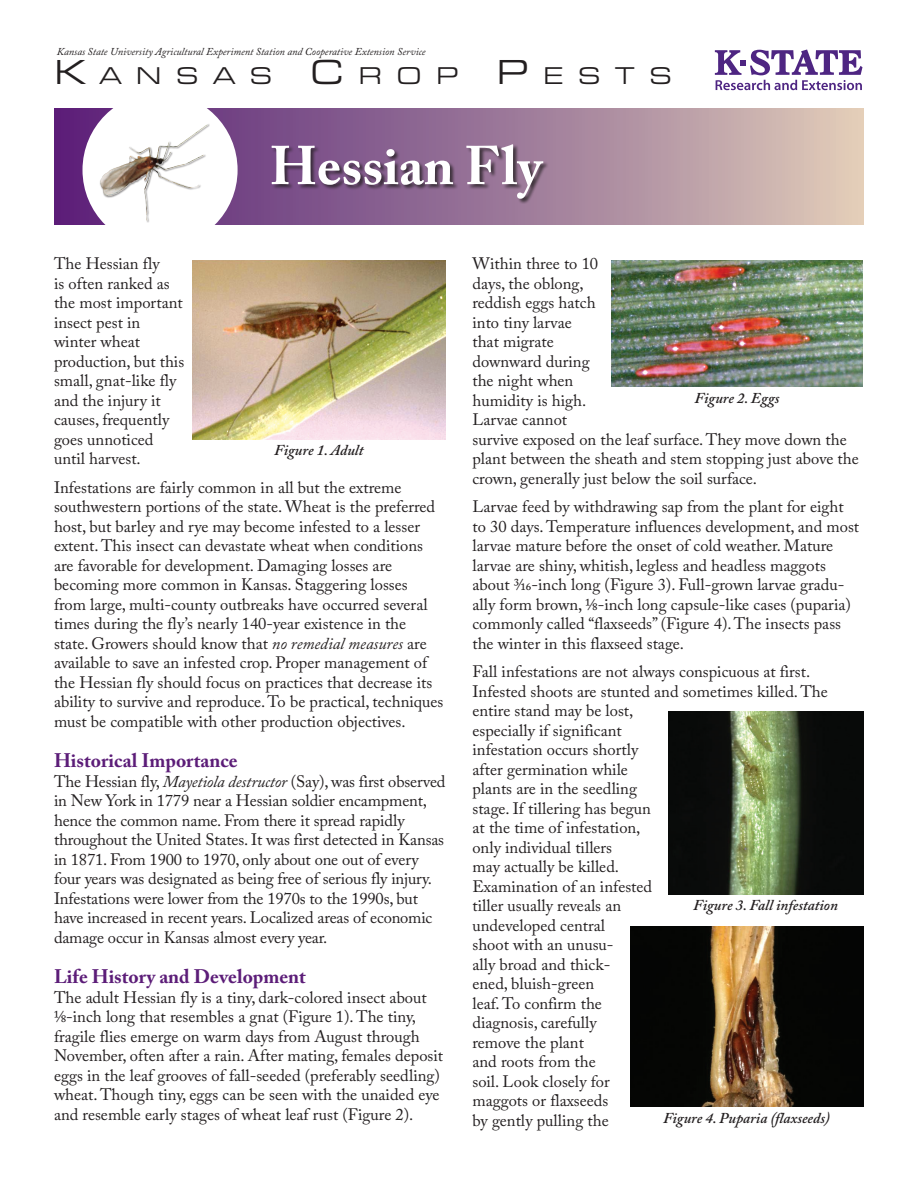
<style>
.page{position:relative;width:918px;height:1188px;background:#fff}
.page>*{position:absolute;margin:0;border:0;box-sizing:border-box;transform-origin:0 0}
.t1{font:700 54px "Adobe Caslon Pro";color:#fff}
.t2{font:25.2px "Eurostile Ext";letter-spacing:.57em;color:#231f20}
.Subheads{font:700 19.5px "Adobe Caslon Pro";color:#5c1d78}
.Body_Text{font:16.5px/19.5px "Adobe Caslon Pro";color:#231f20}
.t3{font:italic 600 15px "Adobe Caslon Pro";color:#231f20}
.Body_Text-2{font:italic 10.5px "Adobe Caslon Pro";color:#231f20}
.s1{font-size:36px}
.s2{font-style:italic}
</style>
<div class="page">
<svg style="left:54px;top:108px;width:810px;height:117px;background:#a6849d"></svg>
<div style="left:83px;top:92px;width:155px;height:156px;background:#fff;border-radius:50%"></div>
<div style="left:100px;top:123px;width:110px;height:100px;background:#231f20;opacity:.52"></div>
<img style="left:161px;top:125px;width:45px;height:22px">
<div style="left:272px;top:144px;width:277px;height:60px;background:#231f20;opacity:.75"></div>
<svg style="left:715px;top:50px;width:147px;height:40px"></svg>
<img style="left:192px;top:261px;width:254px;height:179px">
<img style="left:612px;top:261px;width:250px;height:126px">
<img style="left:668px;top:711px;width:195px;height:183px">
<img style="left:630px;top:926px;width:234px;height:181px">
<p class="Body_Text-2" style="left:57px;top:46px;width:370px">Kansas State University Agricultural Experiment Station and Cooperative Extension Service</p>
<p class="t2" style="left:54px;top:58px;width:619px"><span class="s1">K</span>ANSAS <span class="s1">C</span>ROP <span class="s1">P</span> ESTS</p>
<p class="t1" style="left:270px;top:134px;width:273px">Hessian Fly</p>
<p class="Body_Text" style="left:54px;top:254px;width:132px">The Hessian fly<br>is often ranked as the most important insect pest in winter wheat production, but this small, gnat-like fly and the injury it causes, frequently goes unnoticed until harvest.</p>
<p class="Body_Text" style="left:54px;top:477px;width:391px">Infestations are fairly common in all but the extreme southwestern portions of the state. Wheat is the preferred host, but barley and rye may become infested to a lesser extent. This insect can devastate wheat when conditions are favorable for development. Damaging losses are becoming more common in Kansas. Staggering losses from large, multi-county outbreaks have occurred several times during the fly’s nearly 140-year existence in the state. Growers should know that <span class="s2">no remedial measures</span> are available to save an infested crop. Proper management of the Hessian fly should focus on practices that decrease its ability to survive and reproduce. To be practical, techniques must be compatible with other production objectives.</p>
<p class="Subheads" style="left:54px;top:749px;width:185px">Historical Importance</p>
<p class="Body_Text" style="left:54px;top:771px;width:393px">The Hessian fly, <span class="s2">Mayetiola destructor</span> (Say), was first observed in New York in 1779 near a Hessian soldier encampment, hence the common name. From there it spread rapidly throughout the United States. It was first detected in Kansas in 1871. From 1900 to 1970, only about one out of every four years was designated as being free of serious fly injury.<br>Infestations were lower from the 1970s to the 1990s, but have increased in recent years. Localized areas of economic damage occur in Kansas almost every year.</p>
<p class="Subheads" style="left:54px;top:965px;width:253px">Life History and Development</p>
<p class="Body_Text" style="left:54px;top:987px;width:391px">The adult Hessian fly is a tiny, dark-colored insect about 1/8-inch long that resembles a gnat (Figure 1). The tiny, fragile flies emerge on warm days from August through November, often after a rain. After mating, females deposit eggs in the leaf grooves of fall-seeded (preferably seedling) wheat. Though tiny, eggs can be seen with the unaided eye and resemble early stages of wheat leaf rust (Figure 2).</p>
<p class="t3" style="left:274px;top:441px;width:91px">Figure 1. Adult</p>
<p class="Body_Text" style="left:472px;top:254px;width:388px">Within three to 10<br>days, the oblong,<br>reddish eggs hatch<br>into tiny larvae<br>that migrate<br>downward during<br>the night when<br>humidity is high.<br>Larvae cannot<br>survive exposed on the leaf surface. They move down the plant between the sheath and stem stopping just above the crown, generally just below the soil surface.</p>
<p class="Body_Text" style="left:472px;top:497px;width:388px">Larvae feed by withdrawing sap from the plant for eight to 30 days. Temperature influences development, and most larvae mature before the onset of cold weather. Mature larvae are shiny, whitish, legless and headless maggots about 3/16-inch long (Figure 3). Full-grown larvae gradu&shy;ally form brown, 1/8-inch long capsule-like cases (puparia) commonly called “flaxseeds” (Figure 4). The insects pass the winter in this flaxseed stage.</p>
<p class="Body_Text" style="left:472px;top:662px;width:357px">Fall infestations are not always conspicuous at first.<br>Infested shoots are stunted and sometimes killed. The entire stand may be lost,<br>especially if significant<br>infestation occurs shortly<br>after germination while<br>plants are in the seedling<br>stage. If tillering has begun<br>at the time of infestation,<br>only individual tillers<br>may actually be killed.<br>Examination of an infested<br>tiller usually reveals an<br>undeveloped central<br>shoot with an unusu-<br>ally broad and thick-<br>ened, bluish-green<br>leaf. To confirm the<br>diagnosis, carefully<br>remove the plant<br>and roots from the<br>soil. Look closely for<br>maggots or flaxseeds<br>by gently pulling the</p>
<p class="t3" style="left:695px;top:389px;width:86px">Figure 2. Eggs</p>
<p class="t3" style="left:693px;top:896px;width:146px">Figure 3. Fall infestation</p>
<p class="t3" style="left:663px;top:1109px;width:168px">Figure 4. Puparia (flaxseeds)</p>
</div>
